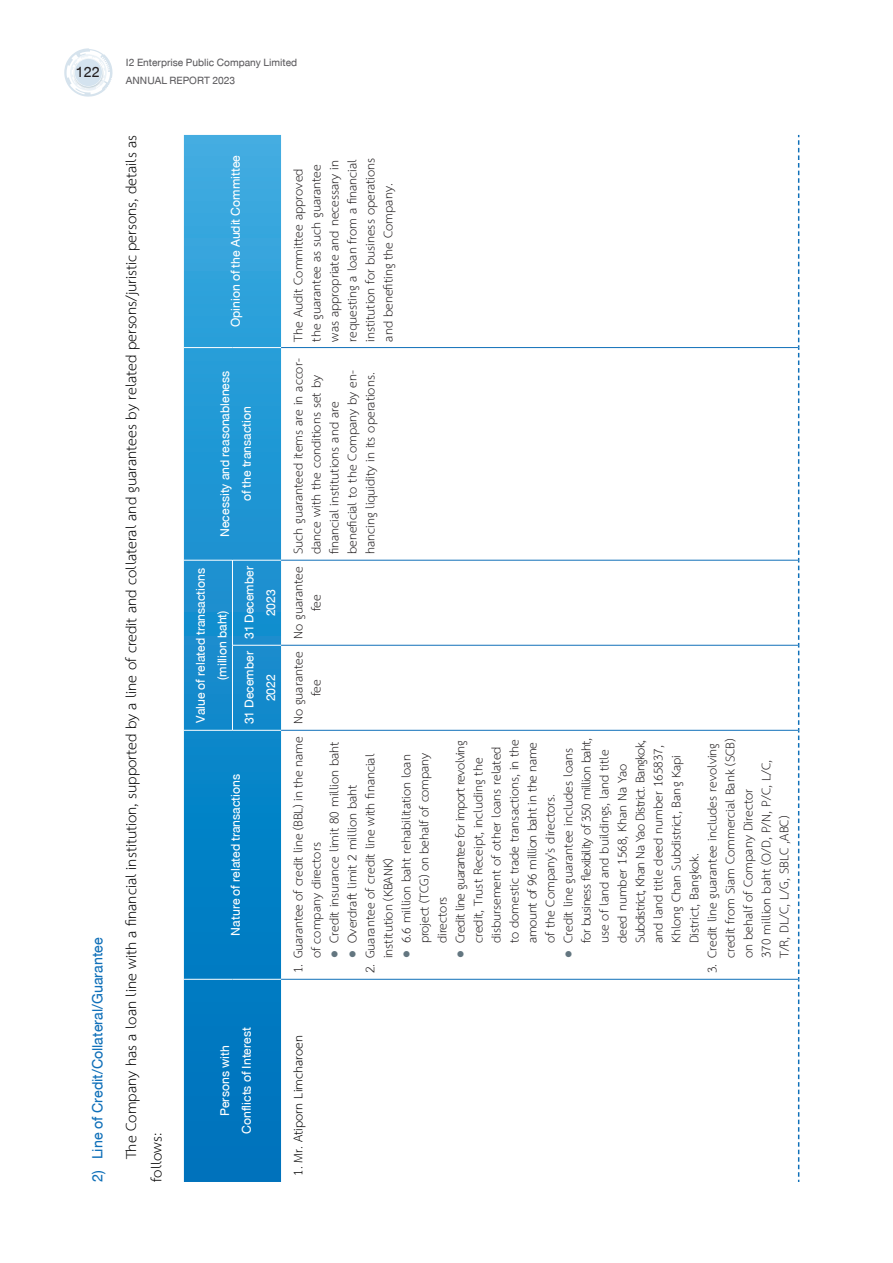
<style>
.page{position:relative;width:893px;height:1263px;background:#fff}
.page>*{position:absolute;margin:0;border:0;box-sizing:border-box;transform-origin:0 0}
.t1{font:21px/25.2px "TH Sarabun New";color:#000}
.t2{font:21px "DB Helvethaica X 55";color:#1070b9}
.t3{font:21px "DB Helvethaica X 55";color:#231f20}
.t4{font:18px/18px "TH Sarabun New";color:#231f20}
.t5{font:18px/21.6px "DB Helvethaica X 55";color:#fff;text-align:center}
.t6{font:18px "TH Sarabun New";color:#000}
.t7{font:15px/18px "DB Helvethaica X 55";color:#5e5d60}
.s1{color:#637680}
</style>
<div class="page">
<svg style="left:64px;top:48px;width:49px;height:49px"></svg>
<img style="left:73px;top:58px;width:31px;height:5px">
<img style="left:73px;top:63px;width:31px;height:26px">
<svg style="left:74px;top:58px;width:29px;height:29px"></svg>
<div style="left:75px;top:59px;width:27px;height:27px;background:#d4e3ef;border-radius:14px"></div>
<svg style="left:184px;top:135px;width:97px;height:1047px;background:#168dcd"></svg>
<hr style="left:281px;top:979px;width:517px;height:1px;background:#1070b9">
<hr style="left:281px;top:730px;width:517px;height:1px;background:#1070b9">
<hr style="left:281px;top:645px;width:517px;height:1px;background:#1070b9">
<hr style="left:281px;top:560px;width:517px;height:1px;background:#1070b9">
<hr style="left:281px;top:347px;width:517px;height:1px;background:#1070b9">
<svg style="left:798px;top:135px;width:1px;height:1047px"></svg>
<hr style="left:184px;top:979px;width:48px;height:1px;background:#fff">
<hr style="left:232px;top:979px;width:49px;height:1px;background:#fff">
<hr style="left:184px;top:730px;width:48px;height:1px;background:#fff">
<hr style="left:184px;top:560px;width:48px;height:1px;background:#fff">
<hr style="left:184px;top:347px;width:48px;height:1px;background:#fff">
<hr style="left:232px;top:347px;width:49px;height:1px;background:#fff">
<hr style="left:232px;top:645px;width:1px;height:86px;background:#fff">
<hr style="left:233px;top:730px;width:48px;height:1px;background:#fff">
<hr style="left:232px;top:560px;width:1px;height:85px;background:#fff">
<hr style="left:233px;top:645px;width:48px;height:1px;background:#fff">
<hr style="left:233px;top:560px;width:48px;height:1px;background:#fff">
<p class="t3" style="left:76px;top:60px;width:25px">122</p>
<p class="t7" style="left:126px;top:53px;width:173px">I2 Enterprise Public Company Limited<br>ANNUAL REPORT 2023</p>
<p class="t2" style="left:86px;top:1182px;width:246px;rotate:-90deg">2) Line of Credit/Collateral/Guarantee</p>
<p class="t1" style="left:119px;top:1182px;width:1048px;text-indent:22px;rotate:-90deg">The Company has a loan line with a financial institution, supported by a line of credit and collateral and guarantees by related persons/juristic persons, details as follows:</p>
<p class="t5" style="left:225px;top:327px;width:173px;rotate:-90deg">Opinion of the Audit Committee</p>
<p class="t5" style="left:214px;top:537px;width:168px;rotate:-90deg">Necessity and reasonableness of the transaction</p>
<p class="t5" style="left:190px;top:722px;width:156px;rotate:-90deg">Value of related transactions (million baht)</p>
<p class="t5" style="left:238px;top:639px;width:75px;rotate:-90deg">31 December<br>2023</p>
<p class="t5" style="left:238px;top:724px;width:75px;rotate:-90deg">31 December<br>2022</p>
<p class="t5" style="left:225px;top:935px;width:163px;rotate:-90deg">Nature of related transactions</p>
<p class="t4" style="left:290px;top:342px;width:185px;rotate:-90deg">The Audit Committee approved the guarantee as such guarantee was appropriate and necessary in requesting a loan from a financial institution for business operations and benefiting the Company.</p>
<p class="t4" style="left:290px;top:554px;width:197px;rotate:-90deg">Such guaranteed items are in accor&shy;dance with the conditions set by financial institutions and are beneficial to the Company by en&shy;hancing liquidity in its operations.</p>
<p class="t4" style="left:290px;top:639px;width:74px;text-align:center;rotate:-90deg">No guarantee fee</p>
<p class="t4" style="left:290px;top:724px;width:74px;text-align:center;rotate:-90deg">No guarantee fee</p>
<p class="t4" style="left:290px;top:958px;width:223px;text-indent:-15px;rotate:-90deg">1. Guarantee of credit line (BBL) in the name of company directors</p>
<p class="t4" style="left:326px;top:958px;width:218px;rotate:-90deg"><span class="s1">●</span> Credit insurance limit 80 million baht</p>
<p class="t4" style="left:344px;top:958px;width:175px;rotate:-90deg"><span class="s1">●</span> Overdraft limit 2 million baht</p>
<p class="t4" style="left:362px;top:958px;width:206px;text-indent:-15px;rotate:-90deg">2. Guarantee of credit line with financial institution (KBANK)</p>
<p class="t4" style="left:398px;top:943px;width:192px;text-align:justify;text-indent:-15px;rotate:-90deg"><span class="s1">●</span> 6.6 million baht rehabilitation loan project (TCG) on behalf of company directors</p>
<p class="t4" style="left:452px;top:943px;width:206px;text-indent:-15px;rotate:-90deg"><span class="s1">●</span> Credit line guarantee for import revolving credit, Trust Receipt, including the disbursement of other loans related to domestic trade transactions, in the amount of 96 million baht in the name of the Company's directors.</p>
<p class="t4" style="left:560px;top:943px;width:207px;text-indent:-15px;rotate:-90deg"><span class="s1">●</span> Credit line guarantee includes loans for business flexibility of 350 million baht, use of land and buildings, land title deed number 1568, Khan Na Yao Subdistrict, Khan Na Yao District. Bangkok, and land title deed number 165837, Khlong Chan Subdistrict, Bang Kapi District, Bangkok.</p>
<p class="t4" style="left:704px;top:958px;width:221px;text-indent:-15px;rotate:-90deg">3. Credit line guarantee includes revolving credit from Siam Commercial Bank (SCB) on behalf of Company Director<br>370 million baht (O/D, P/N, P/C, L/C, T/R, DL/C, L/G, SBLC ,ABC)</p>
<p class="t5" style="left:214px;top:1134px;width:108px;rotate:-90deg">Persons with<br>Conflicts of Interest</p>
<p class="t6" style="left:287px;top:1176px;width:142px;rotate:-90deg">1. Mr. Atiporn Limcharoen</p>
</div>
